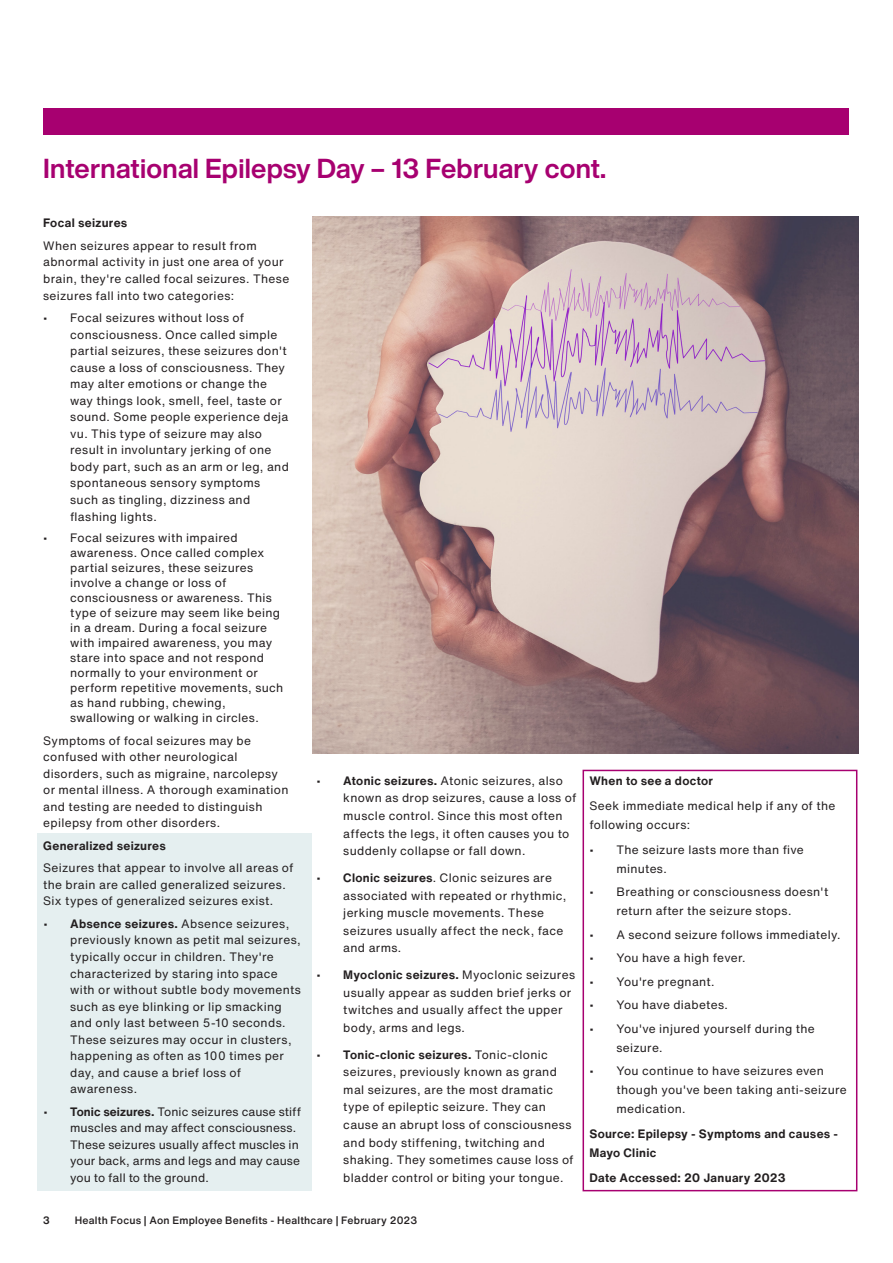
<style>
.page{position:relative;width:893px;height:1263px;background:#fff}
.page>*{position:absolute;margin:0;border:0;box-sizing:border-box;transform-origin:0 0}
.Issue___Date{font:700 27px "Helvetica Now Display";letter-spacing:.01em;color:#a70070}
.Body_Copy{font:12px/16.5px "Helvetica Now Text";letter-spacing:.025em;color:#231f20}
.Body_Copy-2{font:12px/16.5px "Helvetica Now Text";letter-spacing:.005em;color:#231f20}
.Body_Copy-3{font:700 12px/19px "Helvetica Now Text";letter-spacing:.025em;color:#231f20}
.t1{font:500 10.5px "Helvetica Now Text";letter-spacing:.02em;color:#231f20}
.t2{font:700 10.5px "Helvetica Now Display";color:#231f20}
.s1{font-weight:700}
</style>
<div class="page">
<div style="left:37px;top:833px;width:275px;height:358px;background:#e5eff0"></div>
<div style="left:43px;top:108px;width:806px;height:26px;background:#a70070"></div>
<div style="left:583px;top:770px;width:274px;height:421px;border:2px solid #a70070"></div>
<img style="left:312px;top:217px;width:547px;height:536px">
<p class="Issue___Date" style="left:43px;top:150px;width:565px">International Epilepsy Day – 13 February cont.</p>
<p class="Body_Copy-3" style="left:43px;top:214px;width:86px">Focal seizures</p>
<p class="Body_Copy" style="left:43px;top:237px;width:248px">When seizures appear to result from abnormal activity in just one area of your brain, they're called focal seizures. These seizures fall into two categories:</p>
<p class="Body_Copy" style="left:70px;top:310px;width:220px;text-indent:-27px">• Focal seizures without loss of consciousness. Once called simple partial seizures, these seizures don't cause a loss of consciousness. They may alter emotions or change the way things look, smell, feel, taste or sound. Some people experience deja vu. This type of seizure may also result in involuntary jerking of one body part, such as an arm or leg, and spontaneous sensory symptoms such as tingling, dizziness and flashing lights.</p>
<p class="Body_Copy" style="left:70px;top:530px;width:215px;line-height:15px;text-indent:-27px">• Focal seizures with impaired awareness. Once called complex partial seizures, these seizures involve a change or loss of consciousness or awareness. This type of seizure may seem like being in a dream. During a focal seizure with impaired awareness, you may stare into space and not respond normally to your environment or perform repetitive movements, such as hand rubbing, chewing, swallowing or walking in circles.</p>
<p class="Body_Copy" style="left:43px;top:732px;width:247px">Symptoms of focal seizures may be confused with other neurological disorders, such as migraine, narcolepsy or mental illness. A thorough examination and testing are needed to distinguish epilepsy from other disorders.</p>
<p class="Body_Copy-3" style="left:43px;top:836px;width:124px">Generalized seizures</p>
<p class="Body_Copy" style="left:43px;top:860px;width:252px">Seizures that appear to involve all areas of the brain are called generalized seizures.<br>Six types of generalized seizures exist.</p>
<p class="Body_Copy" style="left:70px;top:915px;width:232px;text-indent:-27px"><span class="s1">• Absence seizures.</span> Absence seizures, previously known as petit mal seizures, typically occur in children. They're characterized by staring into space with or without subtle body movements such as eye blinking or lip smacking and only last between 5-10 seconds.<br>These seizures may occur in clusters, happening as often as 100 times per day, and cause a brief loss of awareness.</p>
<p class="Body_Copy-2" style="left:70px;top:1103px;width:232px;text-indent:-27px"><span class="s1">• Tonic seizures.</span> Tonic seizures cause stiff muscles and may affect consciousness.<br>These seizures usually affect muscles in your back, arms and legs and may cause you to fall to the ground.</p>
<p class="Body_Copy" style="left:343px;top:772px;width:235px;line-height:17.5px;text-indent:-27px"><span class="s1">• Atonic seizures.</span> Atonic seizures, also known as drop seizures, cause a loss of muscle control. Since this most often affects the legs, it often causes you to suddenly collapse or fall down.</p>
<p class="Body_Copy" style="left:343px;top:869px;width:225px;line-height:17.5px;text-indent:-27px"><span class="s1">• Clonic seizures</span>. Clonic seizures are associated with repeated or rhythmic, jerking muscle movements. These seizures usually affect the neck, face and arms.</p>
<p class="Body_Copy" style="left:343px;top:966px;width:233px;line-height:17.5px;text-indent:-27px"><span class="s1">• Myoclonic seizures.</span> Myoclonic seizures usually appear as sudden brief jerks or twitches and usually affect the upper body, arms and legs.</p>
<p class="Body_Copy" style="left:343px;top:1045px;width:232px;line-height:17.5px;text-indent:-27px"><span class="s1">• Tonic-clonic seizures.</span> Tonic-clonic seizures, previously known as grand mal seizures, are the most dramatic type of epileptic seizure. They can cause an abrupt loss of consciousness and body stiffening, twitching and shaking. They sometimes cause loss of bladder control or biting your tongue.</p>
<p class="Body_Copy-3" style="left:589px;top:771px;width:125px">When to see a doctor</p>
<p class="Body_Copy" style="left:589px;top:796px;width:247px;line-height:19px">Seek immediate medical help if any of the following occurs:</p>
<p class="Body_Copy" style="left:616px;top:840px;width:189px;line-height:19px;text-indent:-27px">• The seizure lasts more than five minutes.</p>
<p class="Body_Copy" style="left:616px;top:882px;width:213px;line-height:19px;text-indent:-27px">• Breathing or consciousness doesn't return after the seizure stops.</p>
<p class="Body_Copy" style="left:589px;top:926px;width:253px">• A second seizure follows immediately.</p>
<p class="Body_Copy" style="left:589px;top:950px;width:158px">• You have a high fever.</p>
<p class="Body_Copy" style="left:589px;top:973px;width:127px">• You're pregnant.</p>
<p class="Body_Copy" style="left:589px;top:997px;width:140px">• You have diabetes.</p>
<p class="Body_Copy" style="left:616px;top:1019px;width:200px;line-height:19px;text-indent:-27px">• You've injured yourself during the seizure.</p>
<p class="Body_Copy" style="left:616px;top:1061px;width:232px;line-height:19px;text-indent:-27px">• You continue to have seizures even though you've been taking anti-seizure medication.</p>
<p class="Body_Copy-3" style="left:589px;top:1124px;width:250px">Source: Epilepsy - Symptoms and causes -<br>Mayo Clinic</p>
<p class="Body_Copy-3" style="left:589px;top:1168px;width:198px">Date Accessed: 20 January 2023</p>
<p class="t2" style="left:43px;top:1213px;width:8px">3</p>
<p class="t1" style="left:75px;top:1213px;width:344px">Health Focus | Aon Employee Benefits - Healthcare | February 2023</p>
</div>
